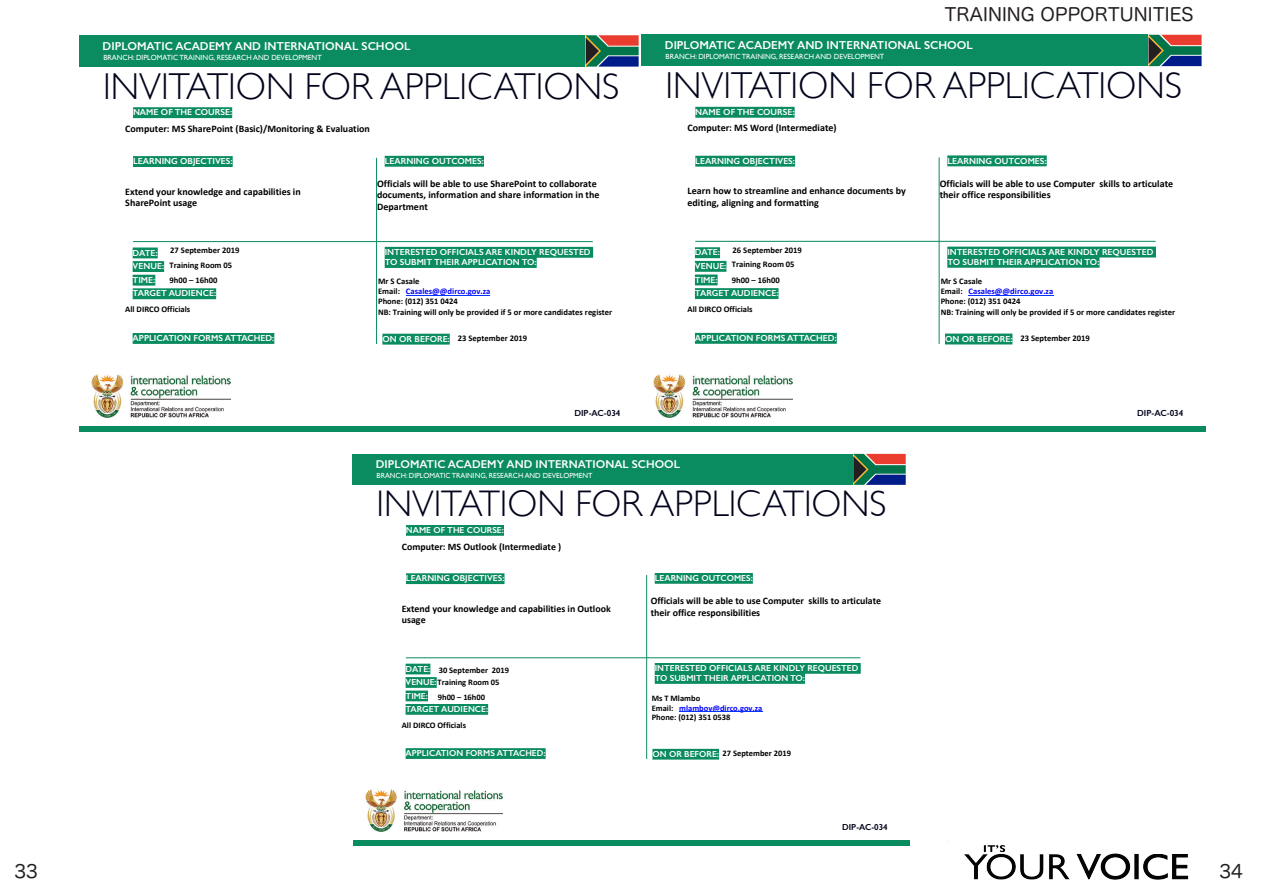
<style>
.page{position:relative;width:1263px;height:893px;background:#fff}
.page>*{position:absolute;margin:0;border:0;box-sizing:border-box;transform-origin:0 0}
.t1{font:300 37.5px "Gill Sans";color:#00031b}
.t2{font:300 37.35px "Gill Sans";color:#00031b}
.t3{font:300 37.05px "Gill Sans";color:#00031b}
.t4{font:18px "Hira Maru Pro W4";color:#231f20}
.t5{font:600 11.55px "Gill Sans";color:#fff}
.t6{font:600 11.4px "Gill Sans";color:#fff}
.t7{font:700 10.05px/11.4px "Calibri";color:#000}
.t8{font:700 9.9px/11.2px "Calibri";color:#000}
.t9{font:600 8.85px/13.6px "Gill Sans";color:#fff}
.t10{font:600 8.85px "Gill Sans";color:#00031b}
.t11{font:600 8.7px/13.5px "Gill Sans";color:#fff}
.t12{font:600 8.7px "Gill Sans";color:#00031b}
.t13{font:700 8.55px/10.2px "Calibri";color:#000}
.t14{font:7.5px "Gill Sans";color:#fff}
.t15{font:7.35px "Gill Sans";color:#fff}
.s1{color:#00f}
.s2{font-family:"Gill Sans";font-weight:600;font-size:8.7px;color:#fff}
</style>
<div class="page">
<div style="left:353px;top:454px;width:501px;height:31px;background:#0a8b60"></div>
<hr style="left:646px;top:575px;width:1px;height:184px;background:#0a8b60">
<div style="left:406px;top:573px;width:98px;height:11px;background:#0a8b60"></div>
<div style="left:655px;top:573px;width:98px;height:11px;background:#0a8b60"></div>
<svg style="left:853px;top:454px;width:53px;height:31px;background:#515959"></svg>
<div style="left:406px;top:664px;width:24px;height:10px;background:#0a8b60"></div>
<div style="left:406px;top:677px;width:31px;height:11px;background:#0a8b60"></div>
<div style="left:406px;top:691px;width:22px;height:10px;background:#0a8b60"></div>
<div style="left:406px;top:704px;width:82px;height:11px;background:#0a8b60"></div>
<hr style="left:406px;top:657px;width:454px;height:1px;background:#0a8b60">
<div style="left:406px;top:748px;width:140px;height:11px;background:#0a8b60"></div>
<div style="left:655px;top:663px;width:206px;height:11px;background:#0a8b60"></div>
<div style="left:655px;top:673px;width:150px;height:11px;background:#0a8b60"></div>
<img style="left:365px;top:789px;width:137px;height:43px">
<div style="left:406px;top:525px;width:98px;height:11px;background:#0a8b60"></div>
<div style="left:652px;top:749px;width:67px;height:10px;background:#0a8b60"></div>
<div style="left:353px;top:840px;width:557px;height:6px;background:#0a8b60"></div>
<hr style="left:679px;top:711px;width:84px;height:1px;background:#0433ff">
<div style="left:79px;top:35px;width:507px;height:32px;background:#0a8b60"></div>
<hr style="left:376px;top:158px;width:1px;height:186px;background:#0a8b60">
<div style="left:133px;top:156px;width:100px;height:11px;background:#0a8b60"></div>
<div style="left:385px;top:156px;width:99px;height:11px;background:#0a8b60"></div>
<svg style="left:586px;top:35px;width:53px;height:32px;background:#545b5c"></svg>
<div style="left:133px;top:248px;width:25px;height:10px;background:#0a8b60"></div>
<div style="left:133px;top:261px;width:31px;height:11px;background:#0a8b60"></div>
<div style="left:133px;top:275px;width:22px;height:11px;background:#0a8b60"></div>
<div style="left:133px;top:288px;width:83px;height:11px;background:#0a8b60"></div>
<hr style="left:133px;top:241px;width:460px;height:1px;background:#0a8b60">
<div style="left:133px;top:333px;width:141px;height:11px;background:#0a8b60"></div>
<div style="left:385px;top:247px;width:208px;height:11px;background:#0a8b60"></div>
<div style="left:385px;top:257px;width:152px;height:11px;background:#0a8b60"></div>
<img style="left:92px;top:375px;width:138px;height:43px">
<div style="left:133px;top:107px;width:99px;height:11px;background:#0a8b60"></div>
<div style="left:382px;top:334px;width:68px;height:11px;background:#0a8b60"></div>
<div style="left:79px;top:426px;width:564px;height:6px;background:#0a8b60"></div>
<svg style="left:406px;top:295px;width:26px;height:1px"></svg>
<hr style="left:432px;top:295px;width:58px;height:1px;background:#0433ff">
<div style="left:641px;top:35px;width:508px;height:31px;background:#0a8b60"></div>
<hr style="left:939px;top:157px;width:1px;height:187px;background:#0a8b60">
<div style="left:695px;top:156px;width:100px;height:11px;background:#0a8b60"></div>
<div style="left:947px;top:155px;width:100px;height:11px;background:#0a8b60"></div>
<svg style="left:1148px;top:35px;width:53px;height:31px;background:#505858"></svg>
<div style="left:695px;top:247px;width:25px;height:11px;background:#0a8b60"></div>
<div style="left:695px;top:261px;width:31px;height:11px;background:#0a8b60"></div>
<div style="left:695px;top:275px;width:23px;height:10px;background:#0a8b60"></div>
<div style="left:695px;top:288px;width:83px;height:11px;background:#0a8b60"></div>
<hr style="left:695px;top:241px;width:460px;height:1px;background:#0a8b60">
<div style="left:695px;top:333px;width:142px;height:11px;background:#0a8b60"></div>
<div style="left:947px;top:247px;width:209px;height:10px;background:#0a8b60"></div>
<div style="left:947px;top:257px;width:152px;height:11px;background:#0a8b60"></div>
<img style="left:654px;top:375px;width:139px;height:43px">
<div style="left:695px;top:107px;width:100px;height:11px;background:#0a8b60"></div>
<div style="left:945px;top:334px;width:67px;height:10px;background:#0a8b60"></div>
<div style="left:641px;top:426px;width:564px;height:6px;background:#0a8b60"></div>
<svg style="left:969px;top:295px;width:26px;height:1px"></svg>
<hr style="left:995px;top:295px;width:58px;height:1px;background:#0433ff">
<img style="left:964px;top:845px;width:225px;height:35px">
<div style="left:1139px;top:841px;width:52px;height:12px;background:#fff"></div>
<p class="t4" style="left:944px;top:-2px;width:251px">TRAINING OPPORTUNITIES</p>
<p class="t5" style="left:103px;top:39px;width:309px">DIPLOMATIC ACADEMY AND INTERNATIONAL SCHOOL</p>
<p class="t14" style="left:103px;top:53px;width:220px">BRANCH: DIPLOMATIC TRAINING, RESEARCH AND DEVELOPMENT</p>
<p class="t2" style="left:103px;top:65px;width:518px">INVITATION FOR APPLICATIONS</p>
<p class="t5" style="left:665px;top:38px;width:310px">DIPLOMATIC ACADEMY AND INTERNATIONAL SCHOOL</p>
<p class="t14" style="left:665px;top:52px;width:220px">BRANCH: DIPLOMATIC TRAINING, RESEARCH AND DEVELOPMENT</p>
<p class="t1" style="left:665px;top:64px;width:518px">INVITATION FOR APPLICATIONS</p>
<p class="t9" style="left:133px;top:106px;width:101px">NAME OF THE COURSE:</p>
<p class="t9" style="left:695px;top:105px;width:101px">NAME OF THE COURSE:</p>
<p class="t7" style="left:125px;top:123px;width:246px">Computer: MS SharePoint (Basic)/Monitoring &amp; Evaluation</p>
<p class="t7" style="left:687px;top:122px;width:151px">Computer: MS Word (Intermediate)</p>
<p class="t9" style="left:133px;top:154px;width:101px">LEARNING OBJECTIVES:</p>
<p class="t9" style="left:385px;top:154px;width:101px">LEARNING OUTCOMES:</p>
<p class="t9" style="left:695px;top:154px;width:101px">LEARNING OBJECTIVES:</p>
<p class="t9" style="left:947px;top:154px;width:101px">LEARNING OUTCOMES:</p>
<p class="t7" style="left:125px;top:186px;width:177px">Extend your knowledge and capabilities in<br>SharePoint usage</p>
<p class="t7" style="left:377px;top:178px;width:224px;line-height:11.9px">Officials will be able to use SharePoint to collaborate documents, information and share information in the<br>Department</p>
<p class="t13" style="left:170px;top:242px;width:71px;line-height:15px">27 September 2019<br>Training Room 05<br>9h00 – 16h00</p>
<p class="t13" style="left:125px;top:304px;width:66px">All DIRCO Officials</p>
<p class="t9" style="left:385px;top:247px;width:207px;line-height:10.2px">INTERESTED OFFICIALS ARE KINDLY REQUESTED<br>TO SUBMIT THEIR APPLICATION TO:</p>
<p class="t9" style="left:133px;top:246px;width:85px">DATE:<br>VENUE:<br>TIME:<br>TARGET AUDIENCE:</p>
<p class="t9" style="left:133px;top:331px;width:143px">APPLICATION FORMS ATTACHED:</p>
<p class="t13" style="left:378px;top:276px;width:236px">Mr S Casale<br>Email: <span class="s1">Casales@@dirco.gov.za<br></span>Phone: (012) 351 0424<br>NB: Training will only be provided if 5 or more candidates register</p>
<p class="t13" style="left:458px;top:333px;width:71px">23 September 2019</p>
<p class="t9" style="left:382px;top:332px;width:69px">ON OR BEFORE:</p>
<p class="t7" style="left:687px;top:185px;width:220px">Learn how to streamline and enhance documents by editing, aligning and formatting</p>
<p class="t7" style="left:940px;top:177px;width:235px">Officials will be able to use Computer skills to articulate their office responsibilities</p>
<p class="t13" style="left:732px;top:242px;width:72px;line-height:15px">26 September 2019<br>Training Room 05<br>9h00 – 16h00</p>
<p class="t13" style="left:687px;top:304px;width:67px">All DIRCO Officials</p>
<p class="t9" style="left:947px;top:247px;width:208px;line-height:10.2px">INTERESTED OFFICIALS ARE KINDLY REQUESTED<br>TO SUBMIT THEIR APPLICATION TO:</p>
<p class="t9" style="left:695px;top:246px;width:85px">DATE:<br>VENUE:<br>TIME:<br>TARGET AUDIENCE:</p>
<p class="t9" style="left:695px;top:331px;width:143px">APPLICATION FORMS ATTACHED:</p>
<p class="t13" style="left:941px;top:276px;width:236px">Mr S Casale<br>Email: <span class="s1">Casales@@dirco.gov.za<br></span>Phone: (012) 351 0424<br>NB: Training will only be provided if 5 or more candidates register</p>
<p class="t13" style="left:1020px;top:333px;width:71px">23 September 2019</p>
<p class="t9" style="left:945px;top:332px;width:69px">ON OR BEFORE:</p>
<p class="t10" style="left:574px;top:408px;width:48px">DIP-AC-034</p>
<p class="t10" style="left:1137px;top:408px;width:48px">DIP-AC-034</p>
<p class="t6" style="left:376px;top:457px;width:306px">DIPLOMATIC ACADEMY AND INTERNATIONAL SCHOOL</p>
<p class="t15" style="left:377px;top:471px;width:217px">BRANCH: DIPLOMATIC TRAINING, RESEARCH AND DEVELOPMENT</p>
<p class="t3" style="left:376px;top:483px;width:512px">INVITATION FOR APPLICATIONS</p>
<p class="t11" style="left:406px;top:523px;width:100px">NAME OF THE COURSE:</p>
<p class="t8" style="left:402px;top:541px;width:161px">Computer: MS Outlook (Intermediate )</p>
<p class="t11" style="left:406px;top:572px;width:100px">LEARNING OBJECTIVES:</p>
<p class="t11" style="left:655px;top:571px;width:100px">LEARNING OUTCOMES:</p>
<p class="t8" style="left:402px;top:603px;width:210px">Extend your knowledge and capabilities in Outlook usage</p>
<p class="t8" style="left:651px;top:595px;width:232px">Officials will be able to use Computer skills to articulate their office responsibilities</p>
<p class="t11" style="left:406px;top:662px;width:26px">DATE:</p>
<p class="t13" style="left:406px;top:677px;width:95px"><span class="s2">VENUE:</span>Training Room 05</p>
<p class="t11" style="left:406px;top:689px;width:84px">TIME:<br>TARGET AUDIENCE:</p>
<p class="t11" style="left:406px;top:746px;width:142px">APPLICATION FORMS ATTACHED:</p>
<p class="t13" style="left:439px;top:665px;width:72px">30 September 2019</p>
<p class="t13" style="left:438px;top:691px;width:49px">9h00 – 16h00</p>
<p class="t13" style="left:402px;top:720px;width:66px">All DIRCO Officials</p>
<p class="t11" style="left:655px;top:663px;width:205px;line-height:10.1px">INTERESTED OFFICIALS ARE KINDLY REQUESTED<br>TO SUBMIT THEIR APPLICATION TO:</p>
<p class="t13" style="left:652px;top:693px;width:112px">Ms T Mlambo<br>Email: <span class="s1">mlambov@dirco.gov.za<br></span>Phone: (012) 351 0538</p>
<p class="t13" style="left:652px;top:748px;width:140px"><span class="s2">ON OR BEFORE:</span> 27 September 2019</p>
<p class="t12" style="left:842px;top:822px;width:47px">DIP-AC-034</p>
<p class="t4" style="left:15px;top:856px;width:25px">33</p>
<p class="t4" style="left:1219px;top:856px;width:25px">34</p>
</div>
